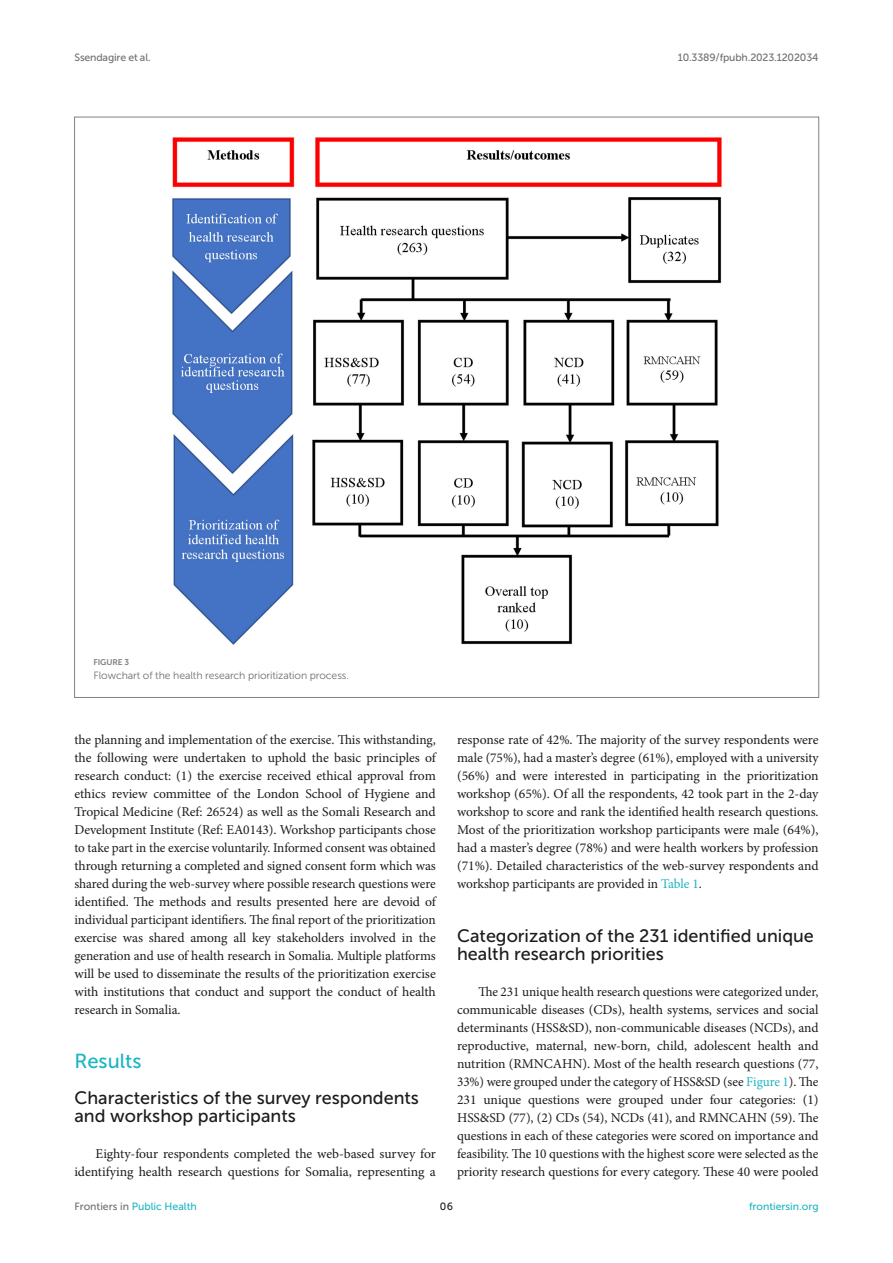
<style>
.page{position:relative;width:893px;height:1263px;background:#fff}
.page>*{position:absolute;margin:0;border:0;box-sizing:border-box;transform-origin:0 0}
.HEAD_1{font:20.25px "Museo Sans 500";color:#1db5c3}
.HEAD_2{font:18px/18px "Museo Sans 500";color:#1b1c1b}
.HEAD_2_after_HEAD_1{font:18px/18px "Museo Sans 500";color:#1b1c1b}
.TEXT_FLUSH{font:13.5px/18px "Minion Pro";letter-spacing:-.005em;color:#1b1c1b;text-align:justify}
.FIG_LEG{font:10.5px "Museo Sans 300";letter-spacing:-.01em;color:#706f70}
.t1{font:10.5px "Museo Sans 500";letter-spacing:-.015em;color:#706f70}
.t2{font:10.5px "Museo Sans 500";color:#1db5c3}
.t3{font:10.5px "Museo Sans 500";color:#1b1c1b}
.FIG_HD{font:8.25px "Museo Sans 700";letter-spacing:-.01em;color:#7e7f7f}
.s1{color:#1db5c3}
.s2{color:#706f70}
</style>
<div class="page">
<img style="left:172px;top:137px;width:550px;height:508px">
<p class="t1" style="left:74px;top:51px;width:78px">Ssendagire et al.</p>
<p class="t1" style="left:678px;top:51px;width:142px">10.3389/fpubh.2023.1202034</p>
<p class="FIG_HD" style="left:94px;top:658px;width:37px">FIGURE 3</p>
<p class="FIG_LEG" style="left:94px;top:669px;width:257px">Flowchart of the health research prioritization process.</p>
<p class="TEXT_FLUSH" style="left:74px;top:731px;width:363px">the planning and implementation of the exercise. This withstanding, the following were undertaken to uphold the basic principles of research conduct: (1) the exercise received ethical approval from ethics review committee of the London School of Hygiene and Tropical Medicine (Ref: 26524) as well as the Somali Research and Development Institute (Ref: EA0143). Workshop participants chose to take part in the exercise voluntarily. Informed consent was obtained through returning a completed and signed consent form which was shared during the web-survey where possible research questions were identified. The methods and results presented here are devoid of individual participant identifiers. The final report of the prioritization exercise was shared among all key stakeholders involved in the generation and use of health research in Somalia. Multiple platforms will be used to disseminate the results of the prioritization exercise with institutions that conduct and support the conduct of health research in Somalia.</p>
<p class="HEAD_1" style="left:74px;top:1050px;width:69px">Results</p>
<p class="HEAD_2_after_HEAD_1" style="left:74px;top:1089px;width:346px">Characteristics of the survey respondents and workshop participants</p>
<p class="TEXT_FLUSH" style="left:74px;top:1145px;width:363px;text-align:right">Eighty-four respondents completed the web-based survey for identifying health research questions for Somalia, representing a</p>
<p class="TEXT_FLUSH" style="left:457px;top:731px;width:363px">response rate of 42%. The majority of the survey respondents were male (75%), had a master’s degree (61%), employed with a university (56%) and were interested in participating in the prioritization workshop (65%). Of all the respondents, 42 took part in the 2-day workshop to score and rank the identified health research questions.<br>Most of the prioritization workshop participants were male (64%), had a master’s degree (78%) and were health workers by profession (71%). Detailed characteristics of the web-survey respondents and workshop participants are provided in <span class="s1">Table 1</span>.</p>
<p class="HEAD_2" style="left:457px;top:927px;width:358px">Categorization of the 231 identified unique health research priorities</p>
<p class="TEXT_FLUSH" style="left:457px;top:983px;width:363px;text-indent:21px">The 231 unique health research questions were categorized under, communicable diseases (CDs), health systems, services and social determinants (HSS&amp;SD), non-communicable diseases (NCDs), and reproductive, maternal, new-born, child, adolescent health and nutrition (RMNCAHN). Most of the health research questions (77, 33%) were grouped under the category of HSS&amp;SD (see <span class="s1">Figure 1</span>). The 231 unique questions were grouped under four categories: (1)<br>HSS&amp;SD (77), (2) CDs (54), NCDs (41), and RMNCAHN (59). The questions in each of these categories were scored on importance and feasibility. The 10 questions with the highest score were selected as the priority research questions for every category. These 40 were pooled</p>
<p class="t2" style="left:74px;top:1200px;width:124px"><span class="s2">Frontiers in</span> Public Health</p>
<p class="t3" style="left:440px;top:1200px;width:15px">06</p>
<p class="t2" style="left:749px;top:1200px;width:71px">frontiersin.org</p>
</div>
